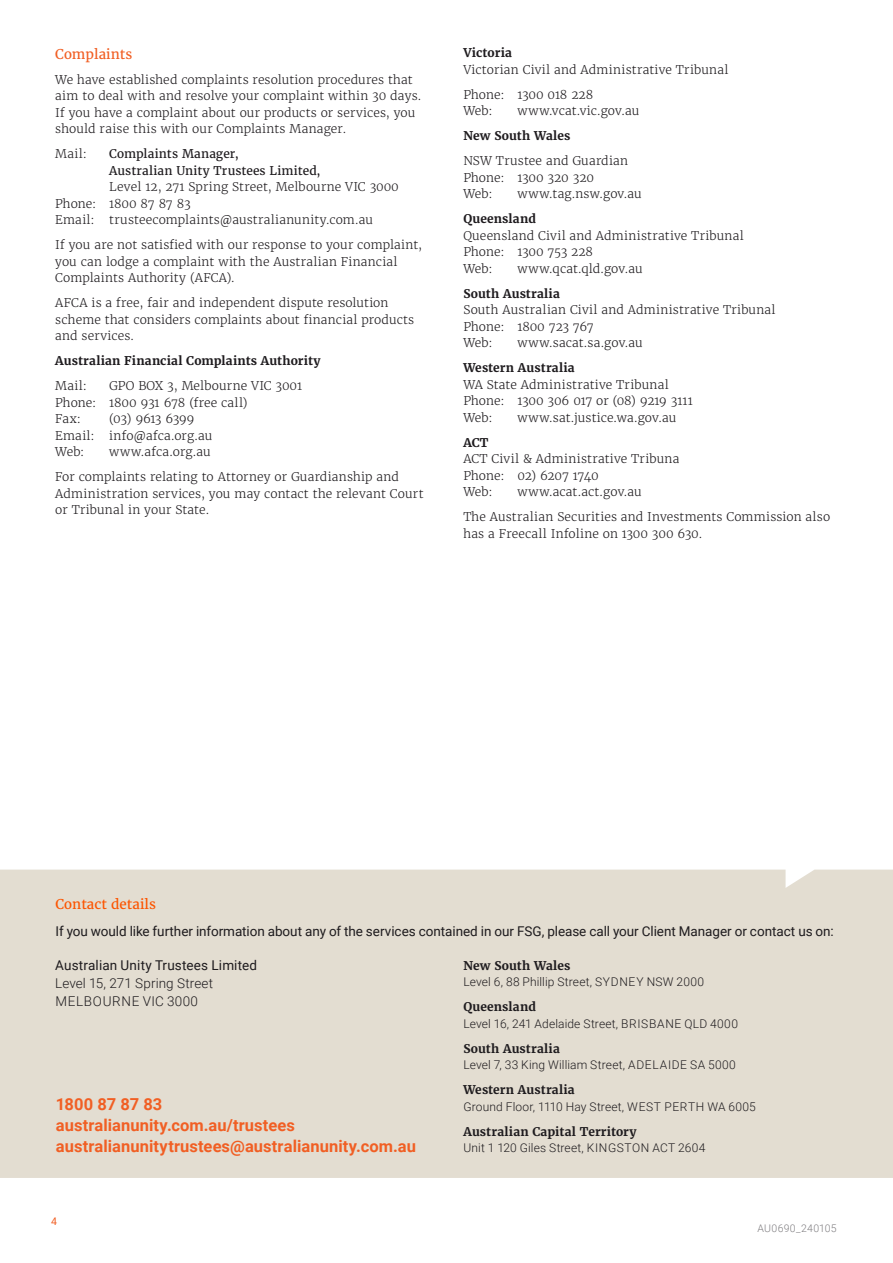
<style>
.page{position:relative;width:893px;height:1263px;background:#fff}
.page>*{position:absolute;margin:0;border:0;box-sizing:border-box;transform-origin:0 0}
.t1{font:700 16.5px/21px "Roboto";letter-spacing:.005em;color:#f15f24}
.t2{font:13.5px "Roboto";color:#1e1b1e}
.t3{font:300 13.5px/18px "Roboto";letter-spacing:.01em;color:#1e1b1e}
.t4{font:13.5px "Merriweather";color:#fc5400}
.t5{font:13.5px "Merriweather";color:#f15f24}
.t6{font:300 12px/16.5px "Merriweather";letter-spacing:.01em;color:#1e1b1e}
.t7{font:300 12px "Roboto";letter-spacing:.015em;color:#1e1b1e}
.t8{font:700 12px "Merriweather";letter-spacing:.01em;color:#1e1b1e}
.t9{font:12px/16.5px "Merriweather";letter-spacing:.01em;color:#1e1b1e}
.t10{font:300 10.5px "Roboto";letter-spacing:.015em;color:#7f7d80}
.t11{font:10.5px "Roboto";color:#f15f24}
</style>
<div class="page">
<div style="left:0;top:869px;width:893px;height:309px;background:#e3ddd1"></div>
<p class="t5" style="left:55px;top:45px;width:79px">Complaints</p>
<p class="t6" style="left:55px;top:71px;width:368px">We have established complaints resolution procedures that aim to deal with and resolve your complaint within 30 days.<br>If you have a complaint about our products or services, you should raise this with our Complaints Manager.</p>
<p class="t6" style="left:55px;top:146px;width:33px">Mail:</p>
<p class="t9" style="left:109px;top:146px;width:213px">Complaints Manager,<br>Australian Unity Trustees Limited,</p>
<p class="t6" style="left:55px;top:179px;width:345px;text-indent:54px">Level 12, 271 Spring Street, Melbourne VIC 3000<br>Phone: 1800 87 87 83<br>Email: trusteecomplaints@australianunity.com.au</p>
<p class="t6" style="left:55px;top:237px;width:368px">If you are not satisfied with our response to your complaint, you can lodge a complaint with the Australian Financial<br>Complaints Authority (AFCA).</p>
<p class="t6" style="left:55px;top:295px;width:361px">AFCA is a free, fair and independent dispute resolution scheme that considers complaints about financial products and services.</p>
<p class="t8" style="left:55px;top:353px;width:267px">Australian Financial Complaints Authority</p>
<p class="t6" style="left:55px;top:378px;width:33px">Mail:</p>
<p class="t6" style="left:55px;top:378px;width:248px;text-indent:54px">GPO BOX 3, Melbourne VIC 3001<br>Phone: 1800 931 678 (free call)<br>Fax:</p>
<p class="t6" style="left:55px;top:411px;width:159px;text-indent:54px">(03) 9613 6399<br>Email: info@afca.org.au<br>Web:</p>
<p class="t6" style="left:55px;top:439px;width:345px;line-height:25px;text-indent:54px">www.afca.org.au<br>For complaints relating to Attorney or Guardianship and</p>
<p class="t6" style="left:55px;top:485px;width:370px">Administration services, you may contact the relevant Court or Tribunal in your State.</p>
<p class="t8" style="left:463px;top:45px;width:50px">Victoria</p>
<p class="t6" style="left:463px;top:57px;width:266px;line-height:25px">Victorian Civil and Administrative Tribunal<br>Phone: 1300 018 228</p>
<p class="t6" style="left:463px;top:103px;width:31px">Web:</p>
<p class="t6" style="left:517px;top:103px;width:123px">www.vcat.vic.gov.au</p>
<p class="t8" style="left:463px;top:128px;width:108px">New South Wales</p>
<p class="t6" style="left:463px;top:153px;width:166px">NSW Trustee and Guardian<br>Phone: 1300 320 320<br>Web:</p>
<p class="t6" style="left:517px;top:186px;width:126px">www.tag.nsw.gov.au</p>
<p class="t8" style="left:463px;top:211px;width:74px">Queensland</p>
<p class="t6" style="left:463px;top:227px;width:282px">Queensland Civil and Administrative Tribunal<br>Phone: 1300 753 228<br>Web:</p>
<p class="t6" style="left:517px;top:260px;width:127px">www.qcat.qld.gov.au</p>
<p class="t8" style="left:463px;top:286px;width:98px">South Australia</p>
<p class="t6" style="left:463px;top:302px;width:314px">South Australian Civil and Administrative Tribunal<br>Phone: 1800 723 767<br>Web:</p>
<p class="t6" style="left:517px;top:335px;width:127px">www.sacat.sa.gov.au</p>
<p class="t8" style="left:463px;top:360px;width:113px">Western Australia</p>
<p class="t6" style="left:463px;top:376px;width:231px">WA State Administrative Tribunal<br>Phone: 1300 306 017 or (08) 9219 3111<br>Web:</p>
<p class="t6" style="left:517px;top:409px;width:160px">www.sat.justice.wa.gov.au</p>
<p class="t8" style="left:463px;top:435px;width:27px">ACT</p>
<p class="t6" style="left:463px;top:451px;width:217px">ACT Civil &amp; Administrative Tribuna<br>Phone: 02) 6207 1740<br>Web:</p>
<p class="t6" style="left:463px;top:479px;width:368px;line-height:25px;text-indent:54px">www.acat.act.gov.au<br>The Australian Securities and Investments Commission also</p>
<p class="t6" style="left:463px;top:525px;width:240px">has a Freecall Infoline on 1300 300 630.</p>
<p class="t4" style="left:56px;top:896px;width:102px">Contact details</p>
<p class="t2" style="left:56px;top:921px;width:780px">If you would like further information about any of the services contained in our FSG, please call your Client Manager or contact us on:</p>
<p class="t8" style="left:463px;top:958px;width:108px">New South Wales</p>
<p class="t7" style="left:463px;top:974px;width:242px">Level 6, 88 Phillip Street, SYDNEY NSW 2000</p>
<p class="t8" style="left:463px;top:999px;width:74px">Queensland</p>
<p class="t7" style="left:463px;top:1015px;width:276px">Level 16, 241 Adelaide Street, BRISBANE QLD 4000</p>
<p class="t8" style="left:463px;top:1041px;width:98px">South Australia</p>
<p class="t7" style="left:463px;top:1057px;width:274px">Level 7, 33 King William Street, ADELAIDE SA 5000</p>
<p class="t8" style="left:463px;top:1082px;width:113px">Western Australia</p>
<p class="t7" style="left:463px;top:1098px;width:294px">Ground Floor, 1110 Hay Street, WEST PERTH WA 6005</p>
<p class="t8" style="left:463px;top:1124px;width:175px">Australian Capital Territory</p>
<p class="t7" style="left:463px;top:1140px;width:243px">Unit 1 120 Giles Street, KINGSTON ACT 2604</p>
<p class="t2" style="left:55px;top:955px;width:203px">Australian Unity Trustees Limited</p>
<p class="t3" style="left:55px;top:973px;width:159px">Level 15, 271 Spring Street<br>MELBOURNE VIC 3000</p>
<h1 class="t1" style="left:56px;top:1093px;width:362px">1800 87 87 83<br>australianunity.com.au/trustees australianunitytrustees@australianunity.com.au</h1>
<p class="t11" style="left:51px;top:1214px;width:7px">4</p>
<p class="t10" style="left:758px;top:1221px;width:80px">AU0690_240105</p>
</div>
